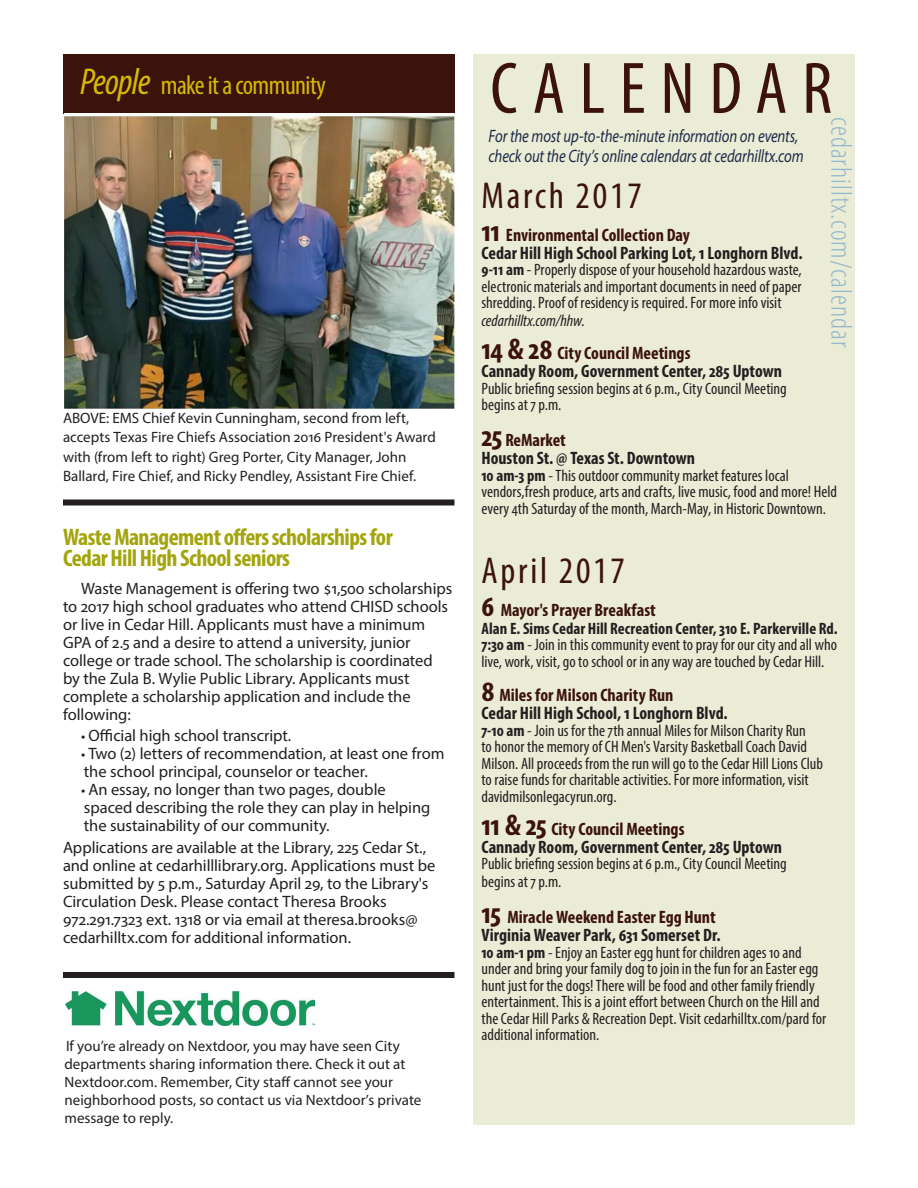
<style>
.page{position:relative;width:918px;height:1188px;background:#fff}
.page>*{position:absolute;margin:0;border:0;box-sizing:border-box;transform-origin:0 0}
.NEW_headline{font:condensed 73.65px "Myriad Pro";letter-spacing:.2em;color:#3b130a}
.Calendar_subhead_10{font:condensed 37.5px "Myriad Pro";letter-spacing:.075em;color:#3b130a}
.NEW_subheadline_16{font:300 condensed 30px "Myriad Pro";letter-spacing:.03em;color:#94b8cc}
.NEW_headline-2{font:condensed 27px "Myriad Pro";letter-spacing:-.02em;color:#d5ba03}
.NEW_subheadline_16-2{font:700 condensed 24px "Myriad Pro";letter-spacing:-.025em;color:#a3a50e}
.NEW_body_copy_w__ind{font:700 condensed 18px "Myriad Pro";color:#231f20}
.NEW_body_copy_w__ind-2{font:700 condensed 18px "Myriad Pro";color:#3b130a}
.Cutlines{font:italic 18px/19.5px "Myriad Pro";letter-spacing:-.01em;color:#1e2b49;scale:.82 1}
.NEW_body_copy_w__ind-3{font:condensed 16.5px/16.5px "Myriad Pro";color:#231f20}
.NEW_body_copy_w__ind-4{font:16.5px/18px "Myriad Pro";letter-spacing:-.005em;color:#231f20}
.NEW_body_copy_w__ind-5{font:700 condensed 16.5px "Myriad Pro";letter-spacing:.005em;color:#231f20}
.NEW_body_copy_w__ind-6{font:italic condensed 16.5px "Myriad Pro";color:#231f20}
.NEW_body_copy_w__ind-7{font:15px/18px "Myriad Pro";color:#231f20}
.s1{font-style:italic;font-size:37.5px}
.s2{font-size:15px}
.s3{font-size:30px}
.s4{font-weight:700}
</style>
<div class="page">
<div style="left:473px;top:54px;width:382px;height:1071px;background:#ebecd6"></div>
<div style="left:63px;top:54px;width:391px;height:59px;background:#3b130a"></div>
<img style="left:65px;top:115px;width:389px;height:293px">
<div style="left:63px;top:500px;width:391px;height:6px;background:#231f20"></div>
<img style="left:66px;top:992px;width:249px;height:34px">
<div style="left:63px;top:972px;width:391px;height:6px;background:#231f20"></div>
<p class="NEW_headline-2" style="left:80px;top:69px;width:247px"><span class="s1">People</span> make it a community</p>
<p class="NEW_headline" style="left:490px;top:44px;width:344px">CALENDAR</p>
<p class="NEW_body_copy_w__ind-7" style="left:63px;top:408px;width:374px;line-height:19.5px">ABOVE: EMS Chief Kevin Cunningham, second from left, accepts Texas Fire Chiefs Association 2016 President's Award with (from left to right) Greg Porter, City Manager, John Ballard, Fire Chief, and Ricky Pendley, Assistant Fire Chief.</p>
<p class="NEW_subheadline_16-2" style="left:63px;top:522px;width:331px">Waste Management offers scholarships for</p>
<p class="NEW_subheadline_16-2" style="left:63px;top:543px;width:228px">Cedar Hill High School seniors</p>
<p class="NEW_body_copy_w__ind-4" style="left:63px;top:579px;width:391px;text-indent:18px">Waste Management is offering two $1,500 scholarships to 2017 high school graduates who attend CHISD schools or live in Cedar Hill. Applicants must have a minimum GPA of 2.5 and a desire to attend a university, junior college or trade school. The scholarship is coordinated by the Zula B. Wylie Public Library. Applicants must complete a scholarship application and include the following:</p>
<p class="NEW_body_copy_w__ind-4" style="left:81px;top:726px;width:212px"><span class="s2">•</span> Official high school transcript.</p>
<p class="NEW_body_copy_w__ind-4" style="left:81px;top:744px;width:365px"><span class="s2">•</span> Two (2) letters of recommendation, at least one from the school principal, counselor or teacher.</p>
<p class="NEW_body_copy_w__ind-4" style="left:81px;top:780px;width:351px"><span class="s2">•</span> An essay, no longer than two pages, double spaced describing the role they can play in helping the sustainability of our community.</p>
<p class="NEW_body_copy_w__ind-4" style="left:63px;top:838px;width:374px">Applications are available at the Library, 225 Cedar St., and online at cedarhilllibrary.org. Applications must be submitted by 5 p.m., Saturday April 29, to the Library's Circulation Desk. Please contact Theresa Brooks 972.291.7323 ext. 1318 or via email at theresa.brooks@ cedarhilltx.com for additional information.</p>
<p class="NEW_body_copy_w__ind-7" style="left:64px;top:1037px;width:358px">If you’re already on Nextdoor, you may have seen City departments sharing information there. Check it out at Nextdoor.com. Remember, City staff cannot see your neighborhood posts, so contact us via Nextdoor’s private message to reply.</p>
<p class="NEW_subheadline_16" style="left:857px;top:117px;width:232px;rotate:90deg">cedarhilltx.com/calendar</p>
<p class="Cutlines" style="left:489px;top:126px;width:386px">For the most up-to-the-minute information on events, check out the City’s online calendars at cedarhilltx.com</p>
<p class="Calendar_subhead_10" style="left:482px;top:172px;width:162px">March 2017</p>
<p class="NEW_body_copy_w__ind-2" style="left:482px;top:223px;width:210px"><span class="s3">11</span> Environmental Collection Day</p>
<p class="NEW_body_copy_w__ind" style="left:482px;top:241px;width:323px">Cedar Hill High School Parking Lot, 1 Longhorn Blvd.</p>
<p class="NEW_body_copy_w__ind-3" style="left:482px;top:261px;width:322px;text-align:justify"><span class="s4">9-11 am</span> - Properly dispose of your household hazardous waste, electronic materials and important documents in need of paper shredding. Proof of residency is required. For more info visit</p>
<p class="NEW_body_copy_w__ind-6" style="left:482px;top:311px;width:105px">cedarhilltx.com/hhw.</p>
<p class="NEW_body_copy_w__ind-2" style="left:482px;top:342px;width:211px"><span class="s3">14 &amp; 28</span> City Council Meetings</p>
<p class="NEW_body_copy_w__ind" style="left:482px;top:360px;width:302px">Cannady Room, Government Center, 285 Uptown</p>
<p class="NEW_body_copy_w__ind-3" style="left:482px;top:380px;width:307px">Public briefing session begins at 6 p.m., City Council Meeting begins at 7 p.m.</p>
<p class="NEW_body_copy_w__ind-2" style="left:482px;top:429px;width:86px"><span class="s3">25</span> ReMarket</p>
<p class="NEW_body_copy_w__ind" style="left:482px;top:447px;width:215px">Houston St. @ Texas St. Downtown</p>
<p class="NEW_body_copy_w__ind-3" style="left:482px;top:467px;width:357px"><span class="s4">10 am-3 pm</span> - This outdoor community market features local vendors,fresh produce, arts and crafts, live music, food and more! Held every 4th Saturday of the month, March-May, in Historic Downtown.</p>
<p class="Calendar_subhead_10" style="left:482px;top:547px;width:145px">April 2017</p>
<p class="NEW_body_copy_w__ind-2" style="left:482px;top:598px;width:176px"><span class="s3">6</span> Mayor's Prayer Breakfast</p>
<p class="NEW_body_copy_w__ind-5" style="left:482px;top:618px;width:358px">Alan E. Sims Cedar Hill Recreation Center, 310 E. Parkerville Rd.</p>
<p class="NEW_body_copy_w__ind-3" style="left:482px;top:636px;width:357px"><span class="s4">7:30 am</span> - Join in this community event to pray for our city and all who live, work, visit, go to school or in any way are touched by Cedar Hill.</p>
<p class="NEW_body_copy_w__ind-2" style="left:482px;top:684px;width:193px"><span class="s3">8</span> Miles for Milson Charity Run</p>
<p class="NEW_body_copy_w__ind" style="left:482px;top:702px;width:248px">Cedar Hill High School, 1 Longhorn Blvd.</p>
<p class="NEW_body_copy_w__ind-3" style="left:482px;top:722px;width:343px"><span class="s4">7-10 am</span> - Join us for the 7th annual Miles for Milson Charity Run<br>to honor the memory of CH Men's Varsity Basketball Coach David Milson. All proceeds from the run will go to the Cedar Hill Lions Club to raise funds for charitable activities. For more information, visit davidmilsonlegacyrun.org.</p>
<p class="NEW_body_copy_w__ind-2" style="left:482px;top:817px;width:205px"><span class="s3">11 &amp; 25</span> City Council Meetings</p>
<p class="NEW_body_copy_w__ind" style="left:482px;top:835px;width:302px">Cannady Room, Government Center, 285 Uptown</p>
<p class="NEW_body_copy_w__ind-3" style="left:482px;top:854px;width:307px;line-height:18px">Public briefing session begins at 6 p.m., City Council Meeting begins at 7 p.m.</p>
<p class="NEW_body_copy_w__ind-2" style="left:482px;top:906px;width:236px"><span class="s3">15</span> Miracle Weekend Easter Egg Hunt</p>
<p class="NEW_body_copy_w__ind" style="left:482px;top:924px;width:241px">Virginia Weaver Park, 631 Somerset Dr.</p>
<p class="NEW_body_copy_w__ind-3" style="left:482px;top:944px;width:346px"><span class="s4">10 am-1 pm</span> - Enjoy an Easter egg hunt for children ages 10 and under and bring your family dog to join in the fun for an Easter egg hunt just for the dogs! There will be food and other family friendly entertainment. This is a joint effort between Church on the Hill and the Cedar Hill Parks &amp; Recreation Dept. Visit cedarhilltx.com/pard for additional information.</p>
</div>
